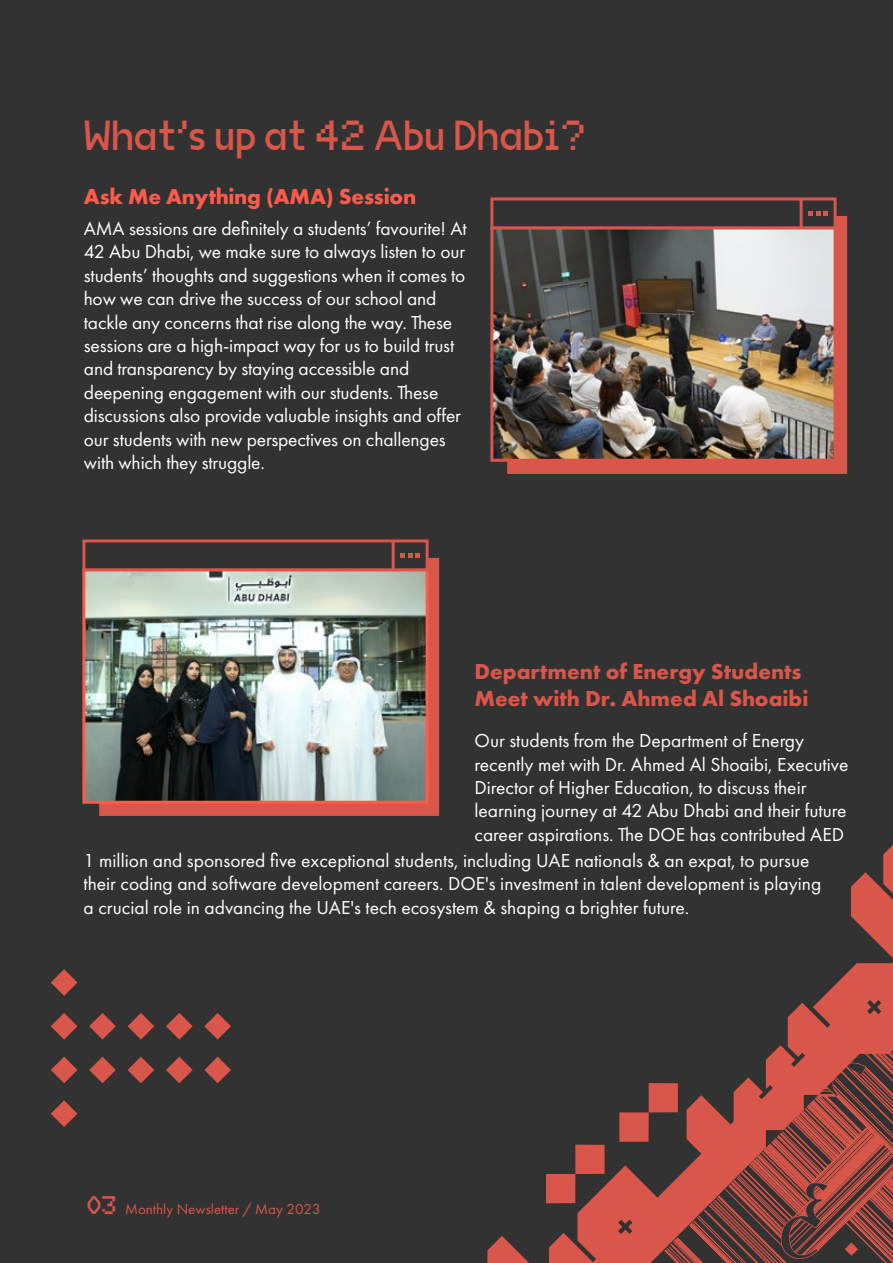
<style>
.page{position:relative;width:893px;height:1263px;background:#323232}
.page>*{position:absolute;margin:0;border:0;box-sizing:border-box;transform-origin:0 0}
.t1{font:42px "VG5000";color:#d8564a}
.t2{font:700 22.5px/27px "Futura PT";color:#d8564a}
.t3{font:700 22.5px "Futura PT";letter-spacing:-.005em;color:#ff5a4b}
.t4{font:19.5px/23.4px "Futura PT";letter-spacing:-.005em;color:#fff}
.t5{font:15px "Futura PT";color:#d8564a}
.s1{font-family:"VG5000";font-size:25.5px}
</style>
<div class="page">
<div style="left:504px;top:213px;width:346px;height:264px;background:#d8564a;border:3px solid #323232"></div>
<img style="left:494px;top:230px;width:339px;height:228px">
<div style="left:490px;top:226px;width:347px;height:236px;border:3px solid #d8564a"></div>
<div style="left:490px;top:197px;width:347px;height:32px;background:#323232;border:3px solid #d8564a"></div>
<hr style="left:800px;top:199px;width:3px;height:29px;background:#d8564a">
<svg style="left:808px;top:211px;width:20px;height:4px"></svg>
<div style="left:96px;top:555px;width:346px;height:264px;background:#d8564a;border:3px solid #323232"></div>
<img style="left:86px;top:572px;width:339px;height:228px">
<div style="left:82px;top:568px;width:347px;height:236px;border:3px solid #ff5a4b"></div>
<div style="left:82px;top:539px;width:347px;height:32px;background:#323232;border:3px solid #d8564a"></div>
<hr style="left:392px;top:541px;width:3px;height:29px;background:#d8564a">
<svg style="left:51px;top:969px;width:26px;height:27px"></svg>
<svg style="left:51px;top:1013px;width:26px;height:26px"></svg>
<svg style="left:51px;top:1057px;width:26px;height:26px"></svg>
<svg style="left:89px;top:1013px;width:27px;height:26px"></svg>
<svg style="left:89px;top:1057px;width:27px;height:26px"></svg>
<svg style="left:128px;top:1013px;width:26px;height:26px"></svg>
<svg style="left:128px;top:1057px;width:26px;height:26px"></svg>
<svg style="left:166px;top:1013px;width:27px;height:26px"></svg>
<svg style="left:166px;top:1057px;width:27px;height:26px"></svg>
<svg style="left:204px;top:1013px;width:27px;height:26px"></svg>
<svg style="left:204px;top:1057px;width:27px;height:26px"></svg>
<svg style="left:51px;top:1100px;width:26px;height:27px"></svg>
<svg style="left:487px;top:1236px;width:42px;height:27px"></svg>
<svg style="left:546px;top:845px;width:347px;height:418px"></svg>
<svg style="left:400px;top:553px;width:20px;height:4px"></svg>
<h1 class="t1" style="left:84px;top:111px;width:503px">What’s up at 42 Abu Dhabi?</h1>
<p class="t3" style="left:84px;top:182px;width:334px">Ask Me Anything (AMA) Session</p>
<p class="t4" style="left:84px;top:217px;width:384px">AMA sessions are definitely a students’ favourite! At 42 Abu Dhabi, we make sure to always listen to our students’ thoughts and suggestions when it comes to how we can drive the success of our school and tackle any concerns that rise along the way. These sessions are a high-impact way for us to build trust and transparency by staying accessible and deepening engagement with our students. These discussions also provide valuable insights and offer our students with new perspectives on challenges with which they struggle.</p>
<p class="t2" style="left:474px;top:657px;width:335px">Department of Energy Students<br>Meet with Dr. Ahmed Al Shoaibi</p>
<p class="t4" style="left:474px;top:729px;width:375px">Our students from the Department of Energy recently met with Dr. Ahmed Al Shoaibi, Executive Director of Higher Education, to discuss their learning journey at 42 Abu Dhabi and their future career aspirations. The DOE has contributed AED</p>
<p class="t4" style="left:84px;top:849px;width:739px">1 million and sponsored five exceptional students, including UAE nationals &amp; an expat, to pursue their coding and software development careers. DOE's investment in talent development is playing a crucial role in advancing the UAE's tech ecosystem &amp; shaping a brighter future.</p>
<p class="t5" style="left:87px;top:1200px;width:236px"><span class="s1">03</span> Monthly Newsletter / May 2023</p>
</div>
